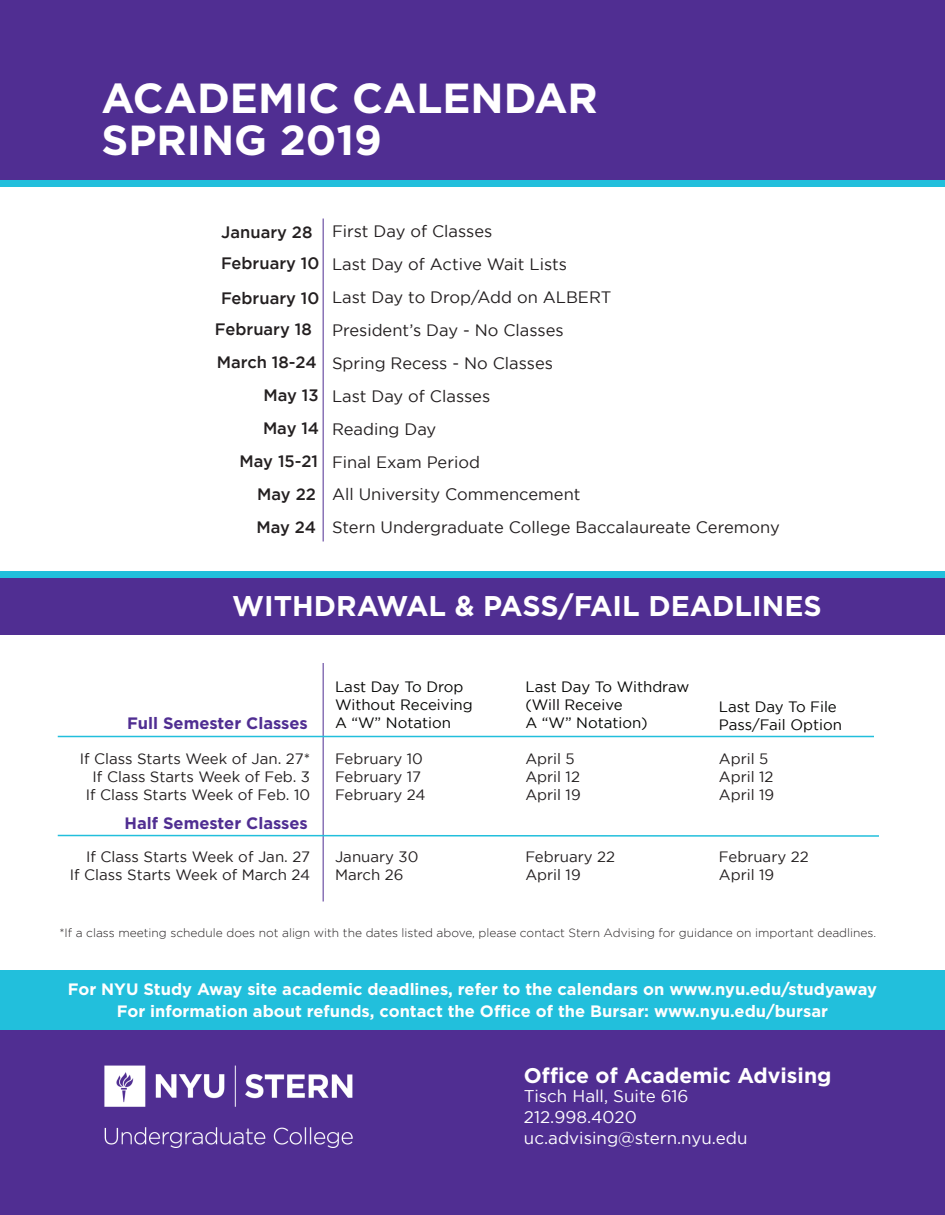
<style>
.page{position:relative;width:945px;height:1215px;background:#fff}
.page>*{position:absolute;margin:0;border:0;box-sizing:border-box;transform-origin:0 0}
.t1{font:700 42px/42px "Gotham";color:#fff}
.t2{font:700 28.5px "Gotham";color:#fff}
.t3{font:700 21.15px "Gotham";color:#fff}
.t4{font:16.95px/20.5px "Gotham";color:#fff}
.t5{font:16.5px/33px "Gotham";color:#231f20}
.t6{font:700 16.5px "Gotham";color:#fff}
.t7{font:500 16.5px/33px "Gotham";color:#231f20;text-align:right}
.t8{font:700 16.5px "Gotham";color:#502e92}
.t9{font:15px/18px "Gotham";color:#231f20}
.t10{font:15px/18px "Gotham";color:#040503}
.t11{font:300 12px "Gotham";color:#231f20}
.s1{font-weight:500}
</style>
<div class="page">
<div style="left:0;top:0;width:945px;height:183px;background:#502e92"></div>
<div style="left:0;top:1017px;width:945px;height:198px;background:#502e92"></div>
<div style="left:0;top:180px;width:945px;height:6px;background:#22bfdc"></div>
<div style="left:0;top:970px;width:945px;height:60px;background:#22bfdc"></div>
<img style="left:104px;top:1065px;width:249px;height:82px">
<div style="left:0;top:578px;width:945px;height:56px;background:#502e92"></div>
<div style="left:0;top:571px;width:945px;height:7px;background:#22bfdc"></div>
<hr style="left:323px;top:663px;width:1px;height:239px;background:#502e92">
<hr style="left:323px;top:219px;width:1px;height:322px;background:#502e92">
<hr style="left:58px;top:736px;width:816px;height:1px;background:#22bfdc">
<svg style="left:57px;top:834px;width:822px;height:4px"></svg>
<h1 class="t1" style="left:102px;top:76px;width:498px">ACADEMIC CALENDAR<br>SPRING 2019</h1>
<p class="t7" style="left:221px;top:215px;width:93px">January 28</p>
<p class="t5" style="left:332px;top:214px;width:162px">First Day of Classes</p>
<p class="t7" style="left:221px;top:247px;width:100px">February 10</p>
<p class="t5" style="left:332px;top:247px;width:236px">Last Day of Active Wait Lists</p>
<p class="t7" style="left:221px;top:281px;width:100px">February 10</p>
<p class="t5" style="left:332px;top:280px;width:281px">Last Day to Drop/Add on ALBERT</p>
<p class="t7" style="left:215px;top:313px;width:98px">February 18</p>
<p class="t5" style="left:332px;top:313px;width:233px">President’s Day - No Classes</p>
<p class="t7" style="left:217px;top:346px;width:101px">March 18-24</p>
<p class="t5" style="left:332px;top:346px;width:222px">Spring Recess - No Classes</p>
<p class="t7" style="left:263px;top:379px;width:57px">May 13</p>
<p class="t5" style="left:332px;top:379px;width:160px">Last Day of Classes</p>
<p class="t7" style="left:240px;top:412px;width:81px">May 14<br>May 15-21<br>May 22</p>
<p class="t5" style="left:332px;top:412px;width:250px">Reading Day<br>Final Exam Period<br>All University Commencement</p>
<p class="t5" style="left:256px;top:511px;width:525px"><span class="s1">May 24</span> Stern Undergraduate College Baccalaureate Ceremony</p>
<h2 class="t2" style="left:232px;top:589px;width:591px">WITHDRAWAL &amp; PASS/FAIL DEADLINES</h2>
<p class="t8" style="left:127px;top:713px;width:182px">Full Semester Classes</p>
<p class="t9" style="left:80px;top:749px;width:232px;text-align:right">If Class Starts Week of Jan. 27*<br>If Class Starts Week of Feb. 3<br>If Class Starts Week of Feb. 10</p>
<p class="t8" style="left:124px;top:814px;width:185px">Half Semester Classes</p>
<p class="t9" style="left:70px;top:847px;width:242px;text-align:right">If Class Starts Week of Jan. 27<br>If Class Starts Week of March 24</p>
<p class="t10" style="left:335px;top:678px;width:139px">Last Day To Drop<br>Without Receiving<br>A “W” Notation</p>
<p class="t9" style="left:335px;top:749px;width:92px">February 10<br>February 17<br>February 24</p>
<p class="t9" style="left:335px;top:847px;width:85px">January 30<br>March 26</p>
<p class="t10" style="left:525px;top:678px;width:165px">Last Day To Withdraw (Will Receive<br>A “W” Notation)</p>
<p class="t9" style="left:525px;top:749px;width:57px">April 5<br>April 12<br>April 19</p>
<p class="t9" style="left:525px;top:847px;width:91px">February 22<br>April 19</p>
<p class="t10" style="left:719px;top:697px;width:125px">Last Day To File<br>Pass/Fail Option</p>
<p class="t9" style="left:719px;top:749px;width:57px">April 5<br>April 12<br>April 19</p>
<p class="t9" style="left:719px;top:847px;width:91px">February 22<br>April 19</p>
<p class="t11" style="left:59px;top:926px;width:818px">*If a class meeting schedule does not align with the dates listed above, please contact Stern Advising for guidance on important deadlines.</p>
<p class="t6" style="left:68px;top:979px;width:811px">For NYU Study Away site academic deadlines, refer to the calendars on www.nyu.edu/studyaway</p>
<p class="t6" style="left:117px;top:1002px;width:713px">For information about refunds, contact the Office of the Bursar: www.nyu.edu/bursar</p>
<h3 class="t3" style="left:524px;top:1063px;width:309px">Office of Academic Advising</h3>
<p class="t4" style="left:524px;top:1106px;width:225px">212.998.4020 uc.advising@stern.nyu.edu</p>
<p class="t4" style="left:524px;top:1086px;width:166px">Tisch Hall, Suite 616</p>
</div>
